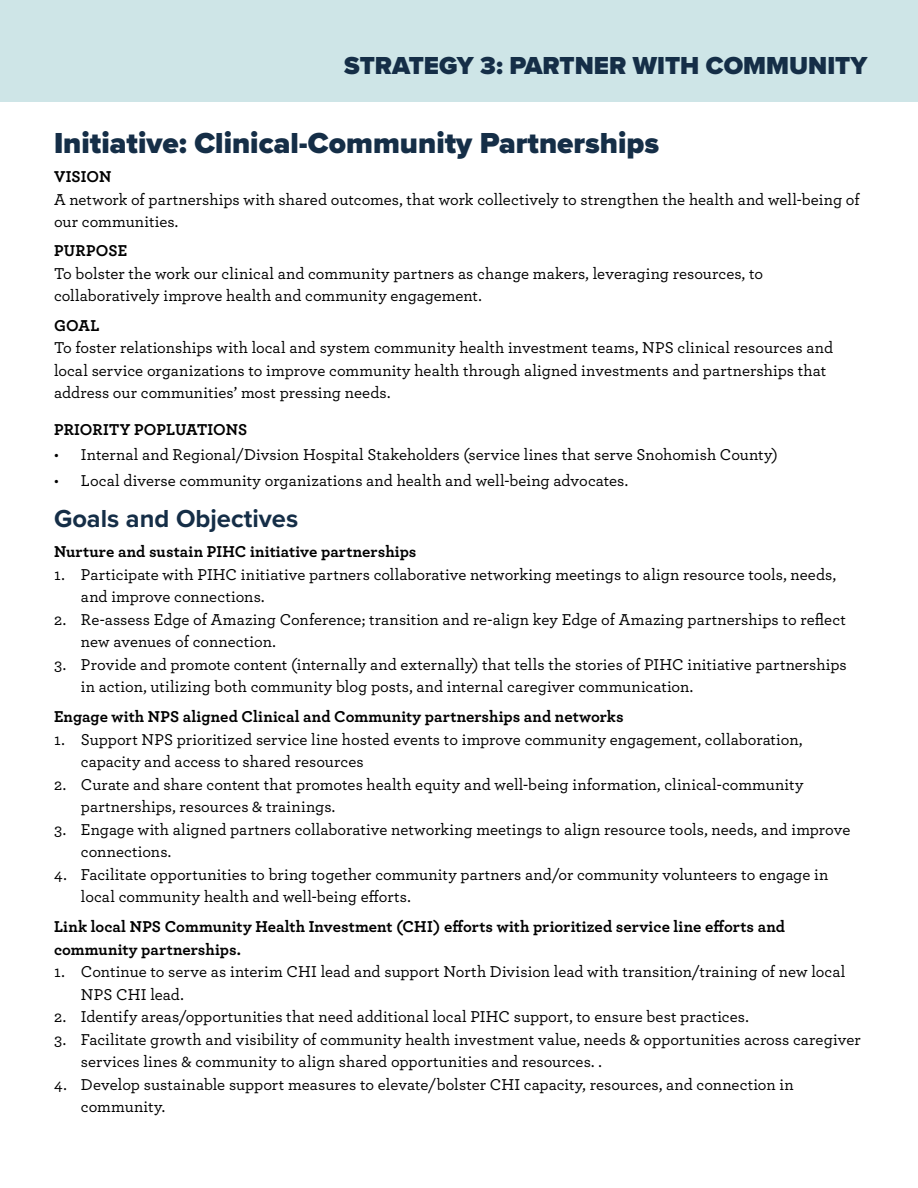
<style>
.page{position:relative;width:918px;height:1188px;background:#fff}
.page>*{position:absolute;margin:0;border:0;box-sizing:border-box;transform-origin:0 0}
.t1{font:900 30px "Proxima Nova";color:#152e47}
.t2{font:900 25.5px "Proxima Nova";color:#152e47}
.t3{font:700 25.5px "Proxima Nova";color:#152e47}
.t4{font:500 16.5px/22.5px "Archer";color:#000}
.t5{font:700 16.5px/22.5px "Archer";letter-spacing:.005em;color:#000}
</style>
<div class="page">
<div style="left:0;top:0;width:918px;height:102px;background:#cee5e7"></div>
<h2 class="t2" style="left:344px;top:47px;width:525px">STRATEGY 3: PARTNER WITH COMMUNITY</h2>
<h1 class="t1" style="left:54px;top:120px;width:607px">Initiative: Clinical-Community Partnerships</h1>
<p class="t5" style="left:54px;top:164px;width:59px">VISION</p>
<p class="t4" style="left:54px;top:187px;width:807px">A network of partnerships with shared outcomes, that work collectively to strengthen the health and well-being of our communities.</p>
<p class="t5" style="left:54px;top:239px;width:75px">PURPOSE</p>
<p class="t4" style="left:54px;top:261px;width:711px">To bolster the work our clinical and community partners as change makers, leveraging resources, to collaboratively improve health and community engagement.</p>
<p class="t5" style="left:54px;top:313px;width:47px">GOAL</p>
<p class="t4" style="left:54px;top:335px;width:781px">To foster relationships with local and system community health investment teams, NPS clinical resources and local service organizations to improve community health through aligned investments and partnerships that address our communities’ most pressing needs.</p>
<p class="t5" style="left:54px;top:417px;width:195px">PRIORITY POPLUATIONS</p>
<p class="t4" style="left:54px;top:443px;width:725px">• Internal and Regional/Divsion Hospital Stakeholders (service lines that serve Snohomish County)</p>
<p class="t4" style="left:54px;top:468px;width:576px">• Local diverse community organizations and health and well-being advocates.</p>
<h2 class="t3" style="left:54px;top:500px;width:246px">Goals and Objectives</h2>
<p class="t5" style="left:54px;top:540px;width:364px">Nurture and sustain PIHC initiative partnerships</p>
<p class="t4" style="left:81px;top:562px;width:757px;text-indent:-27px">1. Participate with PIHC initiative partners collaborative networking meetings to align resource tools, needs, and improve connections.</p>
<p class="t4" style="left:81px;top:607px;width:766px;text-indent:-27px">2. Re-assess Edge of Amazing Conference; transition and re-align key Edge of Amazing partnerships to reflect new avenues of connection.</p>
<p class="t4" style="left:81px;top:652px;width:767px;text-indent:-27px">3. Provide and promote content (internally and externally) that tells the stories of PIHC initiative partnerships in action, utilizing both community blog posts, and internal caregiver communication.</p>
<p class="t5" style="left:54px;top:705px;width:571px">Engage with NPS aligned Clinical and Community partnerships and networks</p>
<p class="t4" style="left:81px;top:727px;width:723px;text-indent:-27px">1. Support NPS prioritized service line hosted events to improve community engagement, collaboration, capacity and access to shared resources</p>
<p class="t4" style="left:81px;top:772px;width:724px;text-indent:-27px">2. Curate and share content that promotes health equity and well-being information, clinical-community partnerships, resources &amp; trainings.</p>
<p class="t4" style="left:81px;top:817px;width:771px;text-indent:-27px">3. Engage with aligned partners collaborative networking meetings to align resource tools, needs, and improve connections.</p>
<p class="t4" style="left:81px;top:862px;width:749px;text-indent:-27px">4. Facilitate opportunities to bring together community partners and/or community volunteers to engage in local community health and well-being efforts.</p>
<p class="t5" style="left:54px;top:915px;width:733px">Link local NPS Community Health Investment (CHI) efforts with prioritized service line efforts and community partnerships.</p>
<p class="t4" style="left:81px;top:960px;width:766px;text-indent:-27px">1. Continue to serve as interim CHI lead and support North Division lead with transition/training of new local<br>NPS CHI lead.</p>
<p class="t4" style="left:54px;top:1005px;width:696px">2. Identify areas/opportunities that need additional local PIHC support, to ensure best practices.</p>
<p class="t4" style="left:81px;top:1027px;width:781px;text-indent:-27px">3. Facilitate growth and visibility of community health investment value, needs &amp; opportunities across caregiver services lines &amp; community to align shared opportunities and resources. .</p>
<p class="t4" style="left:81px;top:1072px;width:714px;text-indent:-27px">4. Develop sustainable support measures to elevate/bolster CHI capacity, resources, and connection in community.</p>
</div>
